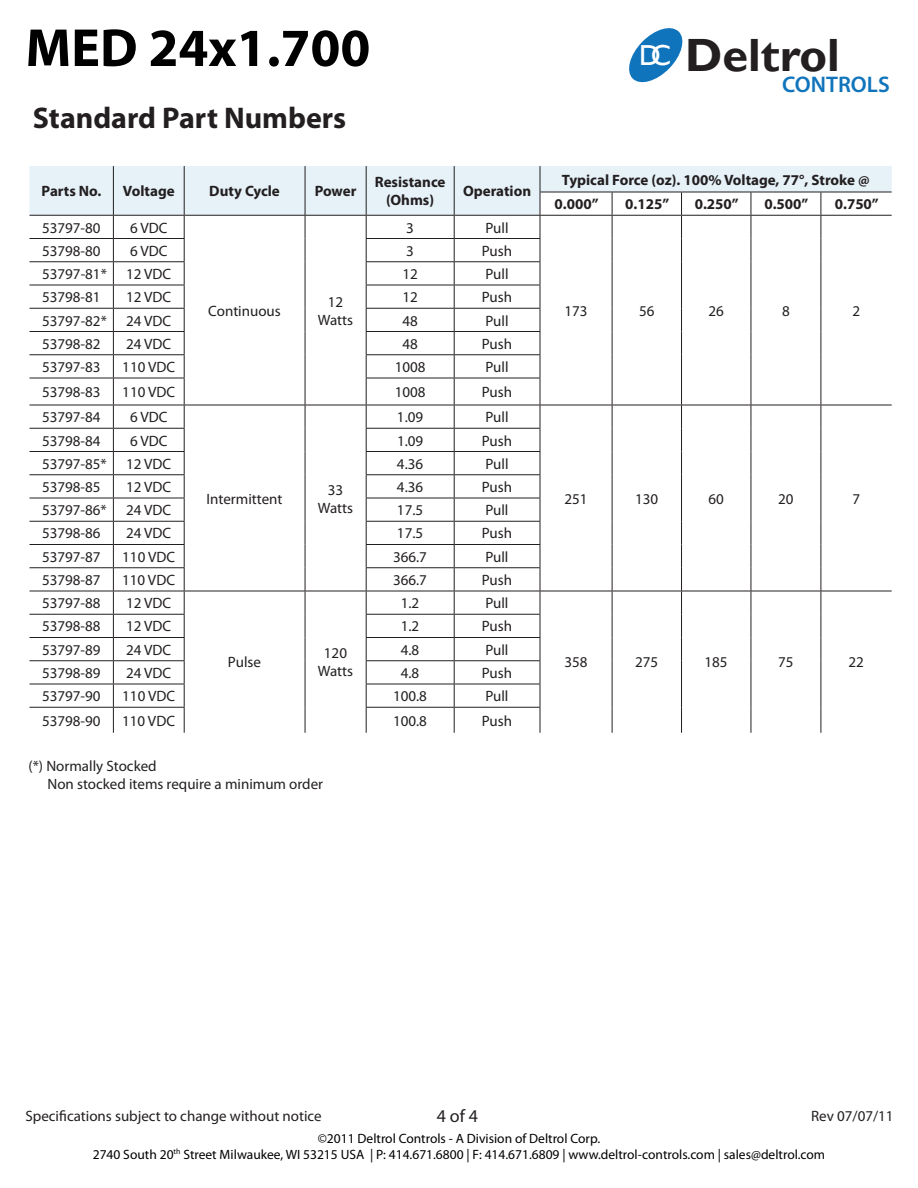
<style>
.page{position:relative;width:918px;height:1188px;background:#fff}
.page>*{position:absolute;margin:0;border:0;box-sizing:border-box;transform-origin:0 0}
.t1{font:700 54px "Myriad Pro";color:#000}
.t2{font:700 46.65px "Gill Sans";color:#231f20}
.t3{font:700 30px "Myriad Pro";color:#231f20}
.t4{font:28.95px "Gill Sans";color:#fff}
.t5{font:600 22.65px "Myriad Pro";color:#1074bc}
.t6{font:18px "Myriad Pro";color:#231f20}
.t7{font:15px/18px "Myriad Pro";color:#231f20;text-align:center}
.t8{font:700 15px "Myriad Pro";color:#231f20}
.t9{font:13.5px/16.2px "Myriad Pro";color:#000;text-align:center}
</style>
<div class="page">
<svg style="left:629px;top:28px;width:54px;height:55px"></svg>
<svg style="left:29px;top:166px;width:863px;height:567px"></svg>
<h1 class="t1" style="left:26px;top:13px;width:346px">MED 24x1.700</h1>
<p class="t3" style="left:33px;top:99px;width:315px">Standard Part Numbers</p>
<p class="t8" style="left:42px;top:181px;width:61px">Parts No.</p>
<p class="t8" style="left:123px;top:181px;width:53px">Voltage</p>
<p class="t8" style="left:209px;top:181px;width:72px">Duty Cycle</p>
<p class="t8" style="left:315px;top:181px;width:43px">Power</p>
<p class="t7" style="left:42px;top:218px;width:60px">53797-80</p>
<p class="t7" style="left:130px;top:218px;width:39px">6 VDC</p>
<p class="t8" style="left:375px;top:172px;width:72px">Resistance</p>
<p class="t8" style="left:386px;top:190px;width:50px">(Ohms)</p>
<p class="t8" style="left:463px;top:181px;width:70px">Operation</p>
<p class="t7" style="left:406px;top:218px;width:9px">3</p>
<p class="t7" style="left:486px;top:218px;width:25px">Pull</p>
<p class="t7" style="left:42px;top:241px;width:60px">53798-80</p>
<p class="t7" style="left:130px;top:241px;width:39px">6 VDC</p>
<p class="t7" style="left:406px;top:241px;width:9px">3</p>
<p class="t7" style="left:482px;top:241px;width:32px">Push</p>
<p class="t7" style="left:42px;top:265px;width:66px">53797-81*</p>
<p class="t7" style="left:126px;top:265px;width:47px">12 VDC</p>
<p class="t7" style="left:402px;top:265px;width:17px">12</p>
<p class="t7" style="left:485px;top:265px;width:25px">Pull</p>
<p class="t7" style="left:42px;top:288px;width:60px">53798-81</p>
<p class="t7" style="left:126px;top:288px;width:47px">12 VDC</p>
<p class="t7" style="left:402px;top:288px;width:17px">12</p>
<p class="t7" style="left:482px;top:288px;width:32px">Push</p>
<p class="t7" style="left:42px;top:311px;width:66px">53797-82*</p>
<p class="t7" style="left:126px;top:311px;width:47px">24 VDC</p>
<p class="t7" style="left:402px;top:311px;width:17px">48</p>
<p class="t7" style="left:485px;top:311px;width:25px">Pull</p>
<p class="t7" style="left:42px;top:334px;width:60px">53798-82</p>
<p class="t7" style="left:126px;top:334px;width:47px">24 VDC</p>
<p class="t7" style="left:402px;top:334px;width:17px">48</p>
<p class="t7" style="left:482px;top:334px;width:32px">Push</p>
<p class="t7" style="left:42px;top:358px;width:60px">53797-83</p>
<p class="t7" style="left:122px;top:358px;width:54px">110 VDC</p>
<p class="t7" style="left:395px;top:358px;width:32px">1008</p>
<p class="t7" style="left:485px;top:358px;width:25px">Pull</p>
<p class="t7" style="left:42px;top:383px;width:60px">53798-83</p>
<p class="t7" style="left:122px;top:383px;width:54px">110 VDC</p>
<p class="t7" style="left:395px;top:383px;width:32px">1008</p>
<p class="t7" style="left:482px;top:383px;width:32px">Push</p>
<p class="t7" style="left:42px;top:408px;width:60px">53797-84</p>
<p class="t7" style="left:130px;top:408px;width:39px">6 VDC</p>
<p class="t7" style="left:328px;top:292px;width:17px">12</p>
<p class="t7" style="left:318px;top:310px;width:37px">Watts</p>
<p class="t7" style="left:208px;top:301px;width:74px">Continuous</p>
<p class="t7" style="left:397px;top:408px;width:28px">1.09</p>
<p class="t7" style="left:485px;top:408px;width:25px">Pull</p>
<p class="t7" style="left:42px;top:431px;width:60px">53798-84</p>
<p class="t7" style="left:130px;top:431px;width:39px">6 VDC</p>
<p class="t7" style="left:397px;top:431px;width:28px">1.09</p>
<p class="t7" style="left:482px;top:431px;width:32px">Push</p>
<p class="t7" style="left:42px;top:454px;width:66px">53797-85*</p>
<p class="t7" style="left:126px;top:454px;width:47px">12 VDC</p>
<p class="t7" style="left:397px;top:454px;width:28px">4.36</p>
<p class="t7" style="left:485px;top:454px;width:25px">Pull</p>
<p class="t7" style="left:42px;top:478px;width:60px">53798-85</p>
<p class="t7" style="left:126px;top:478px;width:47px">12 VDC</p>
<p class="t7" style="left:397px;top:478px;width:28px">4.36</p>
<p class="t7" style="left:482px;top:478px;width:32px">Push</p>
<p class="t7" style="left:42px;top:501px;width:66px">53797-86*</p>
<p class="t7" style="left:126px;top:501px;width:47px">24 VDC</p>
<p class="t7" style="left:397px;top:501px;width:28px">17.5</p>
<p class="t7" style="left:485px;top:501px;width:25px">Pull</p>
<p class="t7" style="left:42px;top:524px;width:60px">53798-86</p>
<p class="t7" style="left:126px;top:524px;width:47px">24 VDC</p>
<p class="t7" style="left:397px;top:524px;width:28px">17.5</p>
<p class="t7" style="left:482px;top:524px;width:32px">Push</p>
<p class="t7" style="left:42px;top:547px;width:60px">53797-87</p>
<p class="t7" style="left:122px;top:547px;width:54px">110 VDC</p>
<p class="t7" style="left:393px;top:547px;width:35px">366.7</p>
<p class="t7" style="left:485px;top:547px;width:25px">Pull</p>
<p class="t7" style="left:42px;top:571px;width:60px">53798-87</p>
<p class="t7" style="left:122px;top:571px;width:54px">110 VDC</p>
<p class="t7" style="left:393px;top:571px;width:35px">366.7</p>
<p class="t7" style="left:482px;top:571px;width:32px">Push</p>
<p class="t7" style="left:42px;top:594px;width:60px">53797-88</p>
<p class="t7" style="left:126px;top:594px;width:47px">12 VDC</p>
<p class="t7" style="left:207px;top:489px;width:77px">Intermittent</p>
<p class="t7" style="left:318px;top:480px;width:37px">33<br>Watts</p>
<p class="t7" style="left:401px;top:594px;width:20px">1.2</p>
<p class="t7" style="left:485px;top:594px;width:25px">Pull</p>
<p class="t7" style="left:42px;top:617px;width:60px">53798-88</p>
<p class="t7" style="left:126px;top:617px;width:47px">12 VDC</p>
<p class="t7" style="left:401px;top:617px;width:20px">1.2</p>
<p class="t7" style="left:482px;top:617px;width:32px">Push</p>
<p class="t7" style="left:42px;top:640px;width:60px">53797-89</p>
<p class="t7" style="left:126px;top:640px;width:47px">24 VDC</p>
<p class="t7" style="left:401px;top:640px;width:20px">4.8</p>
<p class="t7" style="left:485px;top:640px;width:25px">Pull</p>
<p class="t7" style="left:42px;top:664px;width:60px">53798-89</p>
<p class="t7" style="left:126px;top:664px;width:47px">24 VDC</p>
<p class="t7" style="left:401px;top:664px;width:20px">4.8</p>
<p class="t7" style="left:482px;top:664px;width:32px">Push</p>
<p class="t7" style="left:42px;top:687px;width:60px">53797-90</p>
<p class="t7" style="left:122px;top:687px;width:54px">110 VDC</p>
<p class="t7" style="left:393px;top:687px;width:35px">100.8</p>
<p class="t7" style="left:485px;top:687px;width:25px">Pull</p>
<p class="t7" style="left:42px;top:711px;width:60px">53798-90</p>
<p class="t7" style="left:122px;top:711px;width:54px">110 VDC</p>
<p class="t7" style="left:393px;top:711px;width:35px">100.8</p>
<p class="t7" style="left:482px;top:711px;width:32px">Push</p>
<p class="t7" style="left:28px;top:757px;width:130px">(*) Normally Stocked</p>
<p class="t7" style="left:48px;top:775px;width:277px">Non stocked items require a minimum order</p>
<p class="t7" style="left:324px;top:644px;width:25px">120</p>
<p class="t7" style="left:318px;top:662px;width:37px">Watts</p>
<p class="t7" style="left:228px;top:653px;width:35px">Pulse</p>
<h3 class="t4" style="left:639px;top:39px;width:34px">DC</h3>
<h2 class="t2" style="left:685px;top:27px;width:156px">Deltrol</h2>
<h3 class="t5" style="left:782px;top:70px;width:109px">CONTROLS</h3>
<p class="t8" style="left:562px;top:170px;width:309px">Typical Force (oz). 100% Voltage, 77°, Stroke @</p>
<p class="t8" style="left:555px;top:194px;width:46px">0.000”</p>
<p class="t8" style="left:625px;top:194px;width:46px">0.125”</p>
<p class="t8" style="left:695px;top:194px;width:46px">0.250”</p>
<p class="t8" style="left:764px;top:194px;width:46px">0.500”</p>
<p class="t8" style="left:835px;top:194px;width:46px">0.750”</p>
<p class="t7" style="left:564px;top:301px;width:25px">173</p>
<p class="t7" style="left:639px;top:301px;width:17px">56</p>
<p class="t7" style="left:709px;top:301px;width:17px">26</p>
<p class="t7" style="left:782px;top:301px;width:9px">8</p>
<p class="t7" style="left:852px;top:301px;width:9px">2</p>
<p class="t7" style="left:564px;top:489px;width:25px">251</p>
<p class="t7" style="left:635px;top:489px;width:25px">130</p>
<p class="t7" style="left:708px;top:489px;width:17px">60</p>
<p class="t7" style="left:778px;top:489px;width:17px">20</p>
<p class="t7" style="left:852px;top:489px;width:9px">7</p>
<p class="t7" style="left:564px;top:653px;width:25px">358</p>
<p class="t7" style="left:635px;top:653px;width:25px">275</p>
<p class="t7" style="left:705px;top:653px;width:25px">185</p>
<p class="t7" style="left:778px;top:653px;width:17px">75</p>
<p class="t7" style="left:848px;top:653px;width:17px">22</p>
<p class="t7" style="left:26px;top:1107px;width:298px">Specifications subject to change without notice</p>
<p class="t6" style="left:437px;top:1105px;width:43px">4 of 4</p>
<p class="t7" style="left:811px;top:1107px;width:84px">Rev 07/07/11</p>
<p class="t9" style="left:93px;top:1130px;width:734px">©2011 Deltrol Controls - A Division of Deltrol Corp.<br>2740 South 20<sup>th</sup> Street Milwaukee, WI 53215 USA | P: 414.671.6800 | F: 414.671.6809 | www.deltrol-controls.com | sales@deltrol.com</p>
</div>
